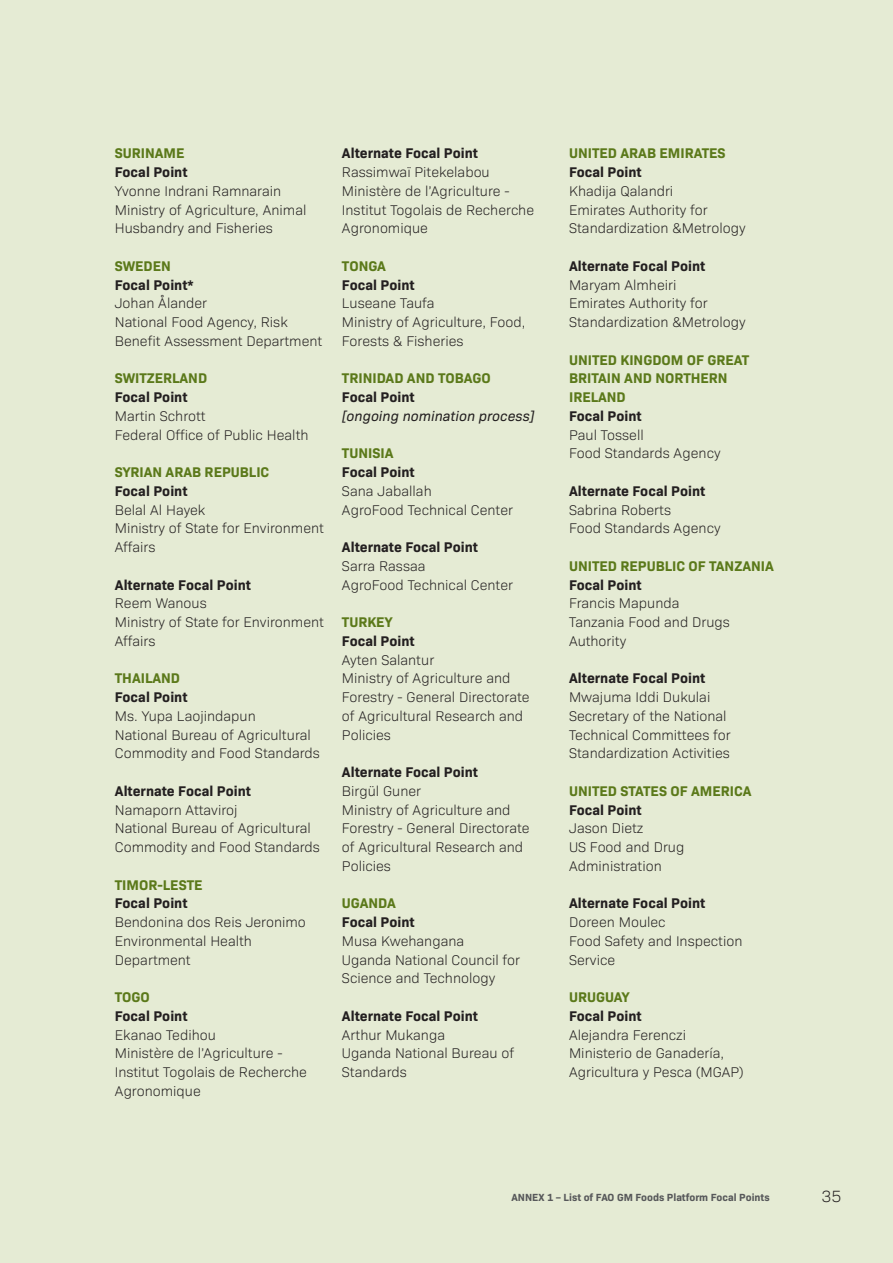
<style>
.page{position:relative;width:893px;height:1263px;background:#e5ebd4}
.page>*{position:absolute;margin:0;border:0;box-sizing:border-box;transform-origin:0 0}
.t1{font:300 16.5px "Bio Sans";color:#231f20}
.body{font:300 14.25px/18.8px "Bio Sans";color:#231f20}
.body-2{font:700 14.25px "Bio Sans";color:#231f20}
.Country{font:700 14.25px/18.8px "Bio Sans";color:#5b791a}
.body-3{font:italic 14.25px "Bio Sans";color:#231f20}
.Right_Page_Runner{font:700 10.5px "Bio Sans";color:#57585a}
</style>
<div class="page">
<p class="Country" style="left:115px;top:143px;width:71px">SURINAME</p>
<p class="body-2" style="left:115px;top:161px;width:74px">Focal Point</p>
<p class="body" style="left:115px;top:180px;width:168px">Yvonne Indrani Ramnarain</p>
<p class="body" style="left:115px;top:199px;width:193px">Ministry of Agriculture, Animal<br>Husbandry and Fisheries</p>
<p class="Country" style="left:115px;top:255px;width:58px">SWEDEN</p>
<p class="body-2" style="left:115px;top:274px;width:80px">Focal Point*</p>
<p class="body" style="left:115px;top:293px;width:94px">Johan Ålander</p>
<p class="body" style="left:115px;top:312px;width:209px">National Food Agency, Risk<br>Benefit Assessment Department</p>
<p class="Country" style="left:115px;top:368px;width:94px">SWITZERLAND</p>
<p class="body-2" style="left:115px;top:386px;width:74px">Focal Point</p>
<p class="body" style="left:115px;top:405px;width:92px">Martin Schrott</p>
<p class="body" style="left:115px;top:424px;width:195px">Federal Office of Public Health</p>
<p class="Country" style="left:115px;top:462px;width:156px">SYRIAN ARAB REPUBLIC</p>
<p class="body-2" style="left:115px;top:480px;width:74px">Focal Point</p>
<p class="body" style="left:115px;top:499px;width:92px">Belal Al Hayek</p>
<p class="body" style="left:115px;top:518px;width:211px">Ministry of State for Environment<br>Affairs</p>
<p class="body-2" style="left:115px;top:574px;width:138px">Alternate Focal Point</p>
<p class="body" style="left:115px;top:593px;width:93px">Reem Wanous</p>
<p class="body" style="left:115px;top:612px;width:211px">Ministry of State for Environment<br>Affairs</p>
<p class="Country" style="left:115px;top:668px;width:67px">THAILAND</p>
<p class="body-2" style="left:115px;top:686px;width:74px">Focal Point</p>
<p class="body" style="left:115px;top:705px;width:142px">Ms. Yupa Laojindapun</p>
<p class="body" style="left:115px;top:724px;width:207px">National Bureau of Agricultural<br>Commodity and Food Standards</p>
<p class="body-2" style="left:115px;top:780px;width:138px">Alternate Focal Point</p>
<p class="body" style="left:115px;top:799px;width:124px">Namaporn Attaviroj</p>
<p class="body" style="left:115px;top:818px;width:207px">National Bureau of Agricultural<br>Commodity and Food Standards</p>
<p class="Country" style="left:115px;top:874px;width:89px">TIMOR-LESTE</p>
<p class="body-2" style="left:115px;top:892px;width:74px">Focal Point</p>
<p class="body" style="left:115px;top:912px;width:193px">Bendonina dos Reis Jeronimo</p>
<p class="body" style="left:115px;top:930px;width:139px">Environmental Health<br>Department</p>
<p class="Country" style="left:115px;top:987px;width:37px">TOGO</p>
<p class="body-2" style="left:115px;top:1005px;width:74px">Focal Point</p>
<p class="body" style="left:115px;top:1024px;width:103px">Ekanao Tedihou</p>
<p class="body" style="left:115px;top:1043px;width:194px">Ministère de l’Agriculture -<br>Institut Togolais de Recherche<br>Agronomique</p>
<p class="body-2" style="left:342px;top:142px;width:138px">Alternate Focal Point</p>
<p class="body" style="left:342px;top:162px;width:149px">Rassimwaï Pitekelabou</p>
<p class="body" style="left:342px;top:180px;width:194px">Ministère de l’Agriculture -<br>Institut Togolais de Recherche<br>Agronomique</p>
<p class="Country" style="left:342px;top:255px;width:46px">TONGA</p>
<p class="body-2" style="left:342px;top:274px;width:74px">Focal Point</p>
<p class="body" style="left:342px;top:293px;width:94px">Luseane Taufa</p>
<p class="body" style="left:342px;top:312px;width:185px">Ministry of Agriculture, Food,<br>Forests &amp; Fisheries</p>
<p class="Country" style="left:342px;top:368px;width:150px">TRINIDAD AND TOBAGO</p>
<p class="body-2" style="left:342px;top:386px;width:74px">Focal Point</p>
<p class="body-3" style="left:342px;top:405px;width:194px">[ongoing nomination process]</p>
<p class="Country" style="left:342px;top:443px;width:53px">TUNISIA</p>
<p class="body-2" style="left:342px;top:461px;width:74px">Focal Point</p>
<p class="body" style="left:342px;top:480px;width:91px">Sana Jaballah</p>
<p class="body" style="left:342px;top:499px;width:173px">AgroFood Technical Center</p>
<p class="body-2" style="left:342px;top:536px;width:138px">Alternate Focal Point</p>
<p class="body" style="left:342px;top:555px;width:85px">Sarra Rassaa</p>
<p class="body" style="left:342px;top:574px;width:173px">AgroFood Technical Center</p>
<p class="Country" style="left:342px;top:612px;width:52px">TURKEY</p>
<p class="body-2" style="left:342px;top:630px;width:74px">Focal Point</p>
<p class="body" style="left:342px;top:649px;width:94px">Ayten Salantur</p>
<p class="body" style="left:342px;top:668px;width:189px">Ministry of Agriculture and<br>Forestry - General Directorate of Agricultural Research and<br>Policies</p>
<p class="body-2" style="left:342px;top:761px;width:138px">Alternate Focal Point</p>
<p class="body" style="left:342px;top:780px;width:81px">Birgül Guner</p>
<p class="body" style="left:342px;top:799px;width:189px">Ministry of Agriculture and<br>Forestry - General Directorate of Agricultural Research and<br>Policies</p>
<p class="Country" style="left:342px;top:893px;width:56px">UGANDA</p>
<p class="body-2" style="left:342px;top:911px;width:74px">Focal Point</p>
<p class="body" style="left:342px;top:930px;width:124px">Musa Kwehangana</p>
<p class="body" style="left:342px;top:949px;width:180px">Uganda National Council for<br>Science and Technology</p>
<p class="body-2" style="left:342px;top:1005px;width:138px">Alternate Focal Point</p>
<p class="body" style="left:342px;top:1024px;width:105px">Arthur Mukanga</p>
<p class="body" style="left:342px;top:1043px;width:174px">Uganda National Bureau of<br>Standards</p>
<p class="Country" style="left:569px;top:143px;width:158px">UNITED ARAB EMIRATES</p>
<p class="body-2" style="left:569px;top:161px;width:74px">Focal Point</p>
<p class="body" style="left:569px;top:180px;width:106px">Khadija Qalandri</p>
<p class="body" style="left:569px;top:199px;width:178px">Emirates Authority for<br>Standardization &amp;Metrology</p>
<p class="body-2" style="left:569px;top:255px;width:138px">Alternate Focal Point</p>
<p class="body" style="left:569px;top:274px;width:109px">Maryam Almheiri</p>
<p class="body" style="left:569px;top:293px;width:178px">Emirates Authority for<br>Standardization &amp;Metrology</p>
<p class="Country" style="left:569px;top:349px;width:182px">UNITED KINGDOM OF GREAT<br>BRITAIN AND NORTHERN<br>IRELAND</p>
<p class="body-2" style="left:569px;top:405px;width:74px">Focal Point</p>
<p class="body" style="left:569px;top:424px;width:76px">Paul Tossell</p>
<p class="body" style="left:569px;top:443px;width:153px">Food Standards Agency</p>
<p class="body-2" style="left:569px;top:480px;width:138px">Alternate Focal Point</p>
<p class="body" style="left:569px;top:499px;width:104px">Sabrina Roberts</p>
<p class="body" style="left:569px;top:518px;width:153px">Food Standards Agency</p>
<p class="Country" style="left:569px;top:555px;width:206px">UNITED REPUBLIC OF TANZANIA</p>
<p class="body-2" style="left:569px;top:574px;width:74px">Focal Point</p>
<p class="body" style="left:569px;top:593px;width:112px">Francis Mapunda</p>
<p class="body" style="left:569px;top:612px;width:162px">Tanzania Food and Drugs<br>Authority</p>
<p class="body-2" style="left:569px;top:667px;width:138px">Alternate Focal Point</p>
<p class="body" style="left:569px;top:687px;width:143px">Mwajuma Iddi Dukulai</p>
<p class="body" style="left:569px;top:705px;width:163px">Secretary of the National<br>Technical Committees for<br>Standardization Activities</p>
<p class="Country" style="left:569px;top:780px;width:184px">UNITED STATES OF AMERICA</p>
<p class="body-2" style="left:569px;top:799px;width:74px">Focal Point</p>
<p class="body" style="left:569px;top:818px;width:76px">Jason Dietz</p>
<p class="body" style="left:569px;top:837px;width:117px">US Food and Drug<br>Administration</p>
<p class="body-2" style="left:569px;top:892px;width:138px">Alternate Focal Point</p>
<p class="body" style="left:569px;top:912px;width:98px">Doreen Moulec</p>
<p class="body" style="left:569px;top:930px;width:175px">Food Safety and Inspection<br>Service</p>
<p class="Country" style="left:569px;top:987px;width:62px">URUGUAY</p>
<p class="body-2" style="left:569px;top:1005px;width:74px">Focal Point</p>
<p class="body" style="left:569px;top:1024px;width:119px">Alejandra Ferenczi</p>
<p class="body" style="left:569px;top:1043px;width:176px">Ministerio de Ganadería,<br>Agricultura y Pesca (MGAP)</p>
<p class="Right_Page_Runner" style="left:511px;top:1189px;width:260px">ANNEX 1 – List of FAO GM Foods Platform Focal Points</p>
<p class="t1" style="left:821px;top:1184px;width:21px">35</p>
</div>
